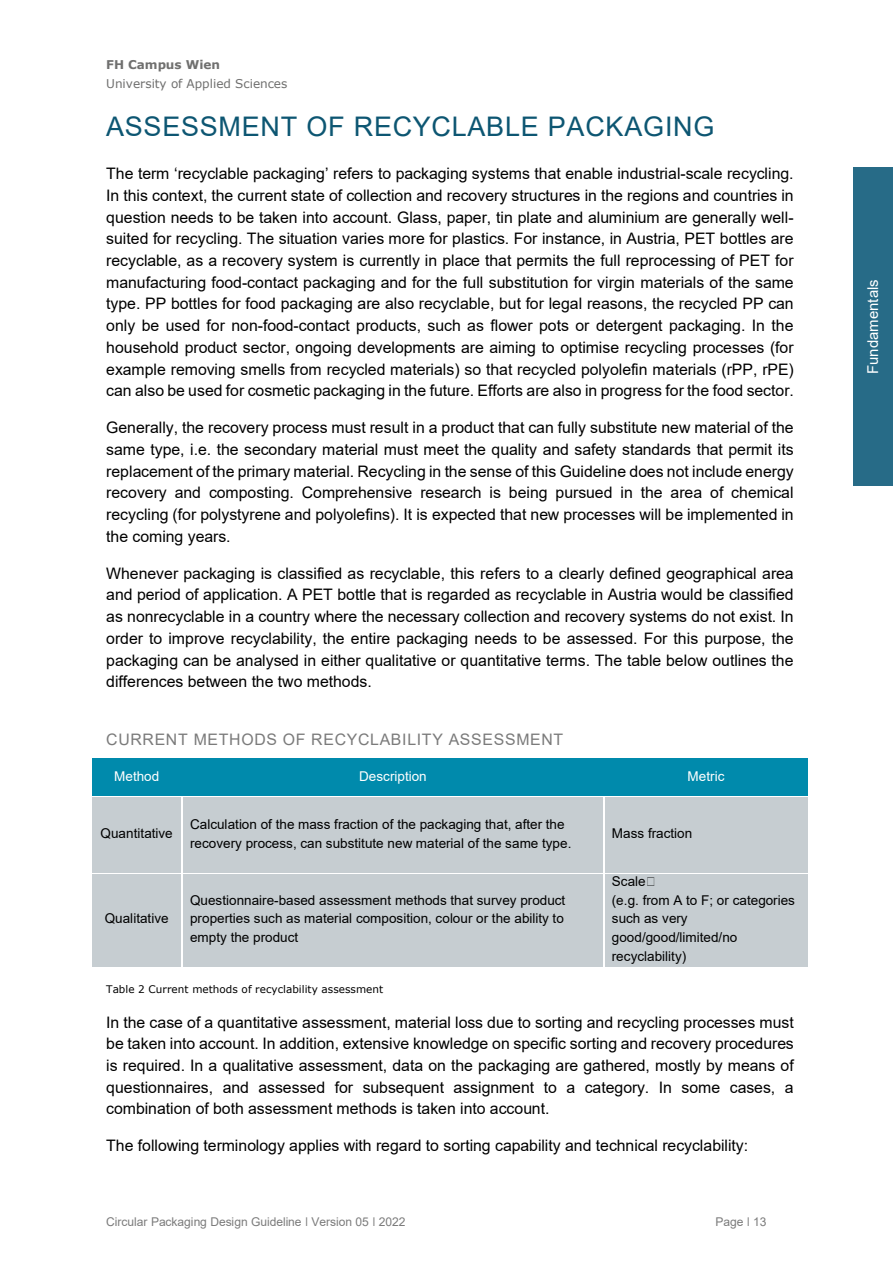
<style>
.page{position:relative;width:893px;height:1263px;background:#fff}
.page>*{position:absolute;margin:0;border:0;box-sizing:border-box;transform-origin:0 0}
.t1{font:27px "Arial";letter-spacing:.025em;color:#0d5672}
.t2{font:15.9px/21.8px "Arial";color:#000;text-align:justify}
.t3{font:15.9px "Arial";letter-spacing:.045em;color:#7b7b7b}
.t4{font:15px "Arial";color:#fff}
.t5{font:13.5px/18.6px "Arial";letter-spacing:.005em;color:#000}
.t6{font:13.5px "Arial";letter-spacing:.005em;color:#fff}
.t7{font:12px "Arial";letter-spacing:-.005em;color:#7b7b7b}
.t8{font:12px "Verdana";color:#70706f}
.t9{font:700 12px "Verdana";letter-spacing:.005em;color:#70706f}
.t10{font:10.5px "Verdana";letter-spacing:.005em;color:#000}
</style>
<div class="page">
<div style="left:853px;top:168px;width:40px;height:318px;background:#276b87"></div>
<div style="left:92px;top:758px;width:90px;height:38px;background:#008aac"></div>
<div style="left:182px;top:758px;width:422px;height:38px;background:#008aac"></div>
<div style="left:604px;top:758px;width:204px;height:38px;background:#008aac"></div>
<div style="left:92px;top:797px;width:89px;height:76px;background:#c6cdd1"></div>
<div style="left:183px;top:797px;width:420px;height:76px;background:#c6cdd1"></div>
<div style="left:605px;top:797px;width:203px;height:76px;background:#c6cdd1"></div>
<div style="left:92px;top:873px;width:89px;height:94px;background:#c6cdd1"></div>
<div style="left:183px;top:873px;width:420px;height:94px;background:#c6cdd1"></div>
<div style="left:605px;top:873px;width:203px;height:94px;background:#c6cdd1"></div>
<hr style="left:92px;top:873px;width:89px;height:1px;background:#fff">
<hr style="left:183px;top:873px;width:420px;height:1px;background:#fff">
<hr style="left:604px;top:873px;width:204px;height:1px;background:#fff">
<p class="t9" style="left:106px;top:56px;width:115px">FH Campus Wien</p>
<p class="t8" style="left:106px;top:76px;width:183px">University of Applied Sciences</p>
<h1 class="t1" style="left:106px;top:108px;width:610px">ASSESSMENT OF RECYCLABLE PACKAGING</h1>
<p class="t2" style="left:106px;top:163px;width:689px">The term ‘recyclable packaging’ refers to packaging systems that enable industrial-scale recycling.<br>In this context, the current state of collection and recovery structures in the regions and countries in question needs to be taken into account. Glass, paper, tin plate and aluminium are generally well&shy;suited for recycling. The situation varies more for plastics. For instance, in Austria, PET bottles are recyclable, as a recovery system is currently in place that permits the full reprocessing of PET for manufacturing food-contact packaging and for the full substitution for virgin materials of the same type. PP bottles for food packaging are also recyclable, but for legal reasons, the recycled PP can only be used for non-food-contact products, such as flower pots or detergent packaging. In the household product sector, ongoing developments are aiming to optimise recycling processes (for example removing smells from recycled materials) so that recycled polyolefin materials (rPP, rPE) can also be used for cosmetic packaging in the future. Efforts are also in progress for the food sector.</p>
<p class="t2" style="left:106px;top:417px;width:689px">Generally, the recovery process must result in a product that can fully substitute new material of the same type, i.e. the secondary material must meet the quality and safety standards that permit its replacement of the primary material. Recycling in the sense of this Guideline does not include energy recovery and composting. Comprehensive research is being pursued in the area of chemical recycling (for polystyrene and polyolefins). It is expected that new processes will be implemented in the coming years.</p>
<p class="t2" style="left:106px;top:562px;width:689px">Whenever packaging is classified as recyclable, this refers to a clearly defined geographical area and period of application. A PET bottle that is regarded as recyclable in Austria would be classified as nonrecyclable in a country where the necessary collection and recovery systems do not exist. In order to improve recyclability, the entire packaging needs to be assessed. For this purpose, the packaging can be analysed in either qualitative or quantitative terms. The table below outlines the differences between the two methods.</p>
<p class="t3" style="left:106px;top:728px;width:458px">CURRENT METHODS OF RECYCLABILITY ASSESSMENT</p>
<p class="t6" style="left:114px;top:766px;width:47px">Method</p>
<p class="t6" style="left:359px;top:766px;width:69px">Description</p>
<p class="t6" style="left:688px;top:766px;width:38px">Metric</p>
<p class="t5" style="left:101px;top:824px;width:74px">Quantitative</p>
<p class="t5" style="left:190px;top:815px;width:383px">Calculation of the mass fraction of the packaging that, after the recovery process, can substitute new material of the same type.</p>
<p class="t5" style="left:612px;top:824px;width:82px">Mass fraction</p>
<p class="t5" style="left:105px;top:909px;width:65px">Qualitative</p>
<p class="t5" style="left:190px;top:891px;width:377px;text-align:justify">Questionnaire-based assessment methods that survey product properties such as material composition, colour or the ability to empty the product</p>
<p class="t5" style="left:612px;top:872px;width:185px">Scale<br>(e.g. from A to F; or categories such as very good/good/limited/no recyclability)</p>
<p class="t10" style="left:106px;top:982px;width:279px">Table 2 Current methods of recyclability assessment</p>
<p class="t2" style="left:106px;top:1011px;width:689px">In the case of a quantitative assessment, material loss due to sorting and recycling processes must be taken into account. In addition, extensive knowledge on specific sorting and recovery procedures is required. In a qualitative assessment, data on the packaging are gathered, mostly by means of questionnaires, and assessed for subsequent assignment to a category. In some cases, a combination of both assessment methods is taken into account.</p>
<p class="t2" style="left:106px;top:1134px;width:644px">The following terminology applies with regard to sorting capability and technical recyclability:</p>
<p class="t7" style="left:106px;top:1214px;width:301px">Circular Packaging Design Guideline Version 05 2022</p>
<p class="t7" style="left:715px;top:1214px;width:53px">Page 13</p>
<p class="t4" style="left:863px;top:374px;width:96px;rotate:-90deg">Fundamentals</p>
</div>
